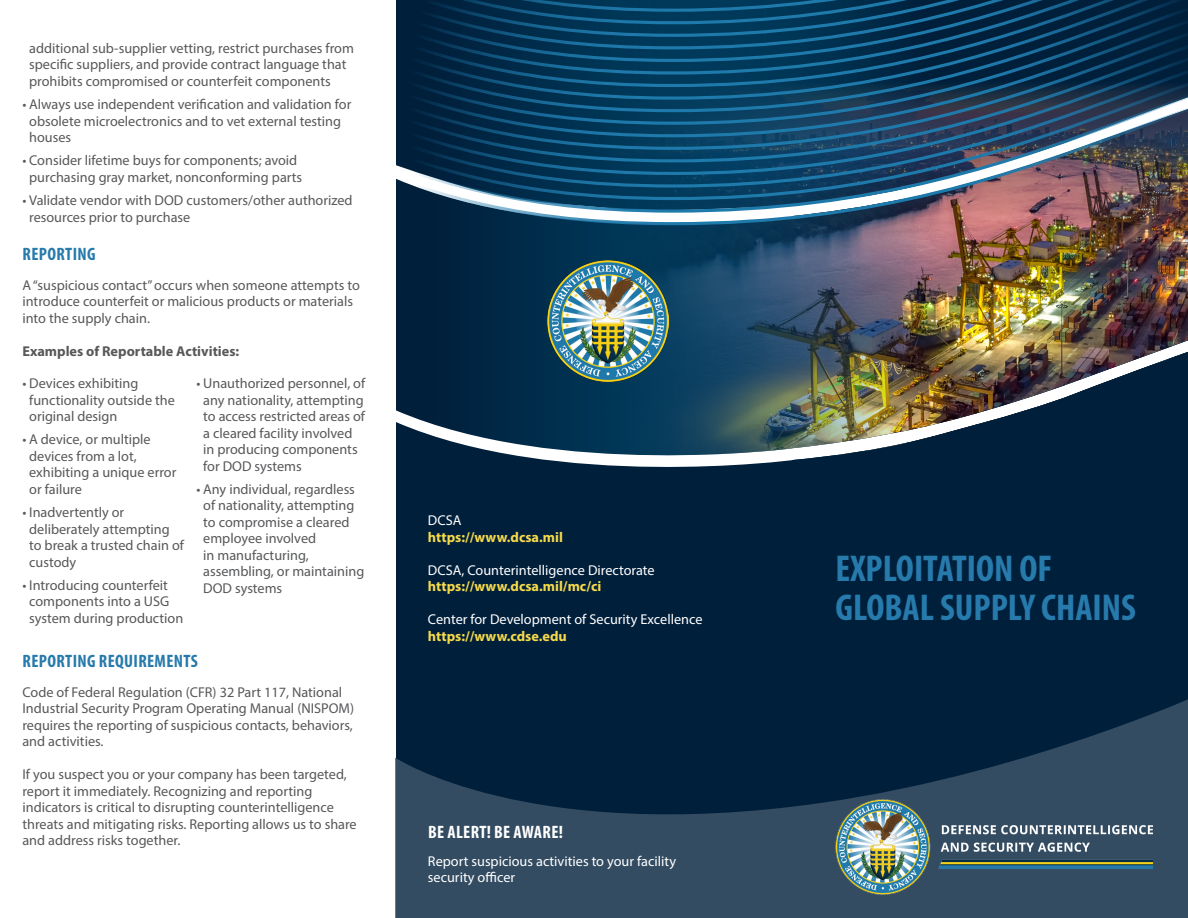
<style>
.page{position:relative;width:1188px;height:918px;background:#fff}
.page>*{position:absolute;margin:0;border:0;box-sizing:border-box;transform-origin:0 0}
.t1{font:700 condensed 37.5px/39px "Myriad Pro";color:#277aac}
.t2{font:700 condensed 18px "Myriad Pro";letter-spacing:.02em;color:#277aac}
.t3{font:700 condensed 18px "Myriad Pro";letter-spacing:.02em;color:#fff}
.body{font:14.25px/16.5px "Myriad Pro";color:#57585a}
.body-2{font:14.25px/16.5px "Myriad Pro";color:#fff}
.body-3{font:700 14.25px "Myriad Pro";color:#f7da4a}
.body-4{font:700 14.25px "Myriad Pro";color:#57585a}
</style>
<div class="page">
<svg style="left:396px;top:225px;width:396px;height:461px;fill:#001f3b"></svg>
<img style="left:606px;top:225px;width:582px;height:229px">
<img style="left:792px;top:342px;width:396px;height:344px">
<img style="left:547px;top:261px;width:122px;height:121px">
<svg style="left:395px;top:686px;width:793px;height:232px;fill:#334c62"></svg>
<svg style="left:396px;top:0;width:792px;height:4px"></svg>
<svg style="left:396px;top:4px;width:792px;height:12px"></svg>
<svg style="left:396px;top:16px;width:792px;height:13px"></svg>
<svg style="left:396px;top:29px;width:792px;height:12px"></svg>
<svg style="left:396px;top:41px;width:792px;height:13px"></svg>
<svg style="left:396px;top:54px;width:792px;height:12px"></svg>
<img style="left:396px;top:66px;width:792px;height:159px">
<img style="left:836px;top:800px;width:316px;height:95px">
<p class="body" style="left:29px;top:40px;width:326px">additional sub-supplier vetting, restrict purchases from specific suppliers, and provide contract language that prohibits compromised or counterfeit components</p>
<p class="body" style="left:29px;top:96px;width:324px;text-indent:-7px">• Always use independent verification and validation for obsolete microelectronics and to vet external testing houses</p>
<p class="body" style="left:22px;top:152px;width:281px;text-align:center">• Consider lifetime buys for components; avoid purchasing gray market, nonconforming parts</p>
<p class="body" style="left:29px;top:192px;width:325px;text-indent:-7px">• Validate vendor with DOD customers/other authorized resources prior to purchase</p>
<p class="t2" style="left:23px;top:243px;width:75px">REPORTING</p>
<p class="body" style="left:22px;top:277px;width:339px">A “suspicious contact” occurs when someone attempts to introduce counterfeit or malicious products or materials into the supply chain.</p>
<p class="body-4" style="left:22px;top:342px;width:218px">Examples of Reportable Activities:</p>
<p class="body" style="left:29px;top:375px;width:147px;text-indent:-7px">• Devices exhibiting functionality outside the original design</p>
<p class="body" style="left:29px;top:431px;width:149px;text-indent:-7px">• A device, or multiple devices from a lot, exhibiting a unique error or failure</p>
<p class="body" style="left:29px;top:504px;width:156px;text-indent:-7px">• Inadvertently or deliberately attempting to break a trusted chain of custody</p>
<p class="body" style="left:29px;top:577px;width:156px;text-indent:-7px">• Introducing counterfeit components into a USG system during production</p>
<p class="body" style="left:203px;top:375px;width:164px;text-indent:-7px">• Unauthorized personnel, of any nationality, attempting to access restricted areas of a cleared facility involved in producing components for DOD systems</p>
<p class="body" style="left:203px;top:481px;width:163px;text-indent:-7px">• Any individual, regardless of nationality, attempting to compromise a cleared employee involved<br>in manufacturing, assembling, or maintaining<br>DOD systems</p>
<p class="t2" style="left:23px;top:649px;width:177px">REPORTING REQUIREMENTS</p>
<p class="body" style="left:22px;top:683px;width:333px">Code of Federal Regulation (CFR) 32 Part 117, National Industrial Security Program Operating Manual (NISPOM) requires the reporting of suspicious contacts, behaviors, and activities.</p>
<p class="body" style="left:22px;top:766px;width:336px">If you suspect you or your company has been targeted, report it immediately. Recognizing and reporting indicators is critical to disrupting counterintelligence threats and mitigating risks. Reporting allows us to share and address risks together.</p>
<p class="body-2" style="left:428px;top:512px;width:35px">DCSA</p>
<p class="body-3" style="left:428px;top:528px;width:136px">https://www.dcsa.mil</p>
<p class="body-2" style="left:428px;top:561px;width:228px">DCSA, Counterintelligence Directorate</p>
<p class="body-3" style="left:428px;top:577px;width:175px">https://www.dcsa.mil/mc/ci</p>
<p class="body-2" style="left:428px;top:611px;width:276px">Center for Development of Security Excellence</p>
<p class="body-3" style="left:428px;top:627px;width:140px">https://www.cdse.edu</p>
<p class="t3" style="left:428px;top:821px;width:136px">BE ALERT! BE AWARE!</p>
<p class="body-2" style="left:428px;top:852px;width:250px">Report suspicious activities to your facility security officer</p>
<p class="t1" style="left:836px;top:548px;width:302px">EXPLOITATION OF<br>GLOBAL SUPPLY CHAINS</p>
</div>
